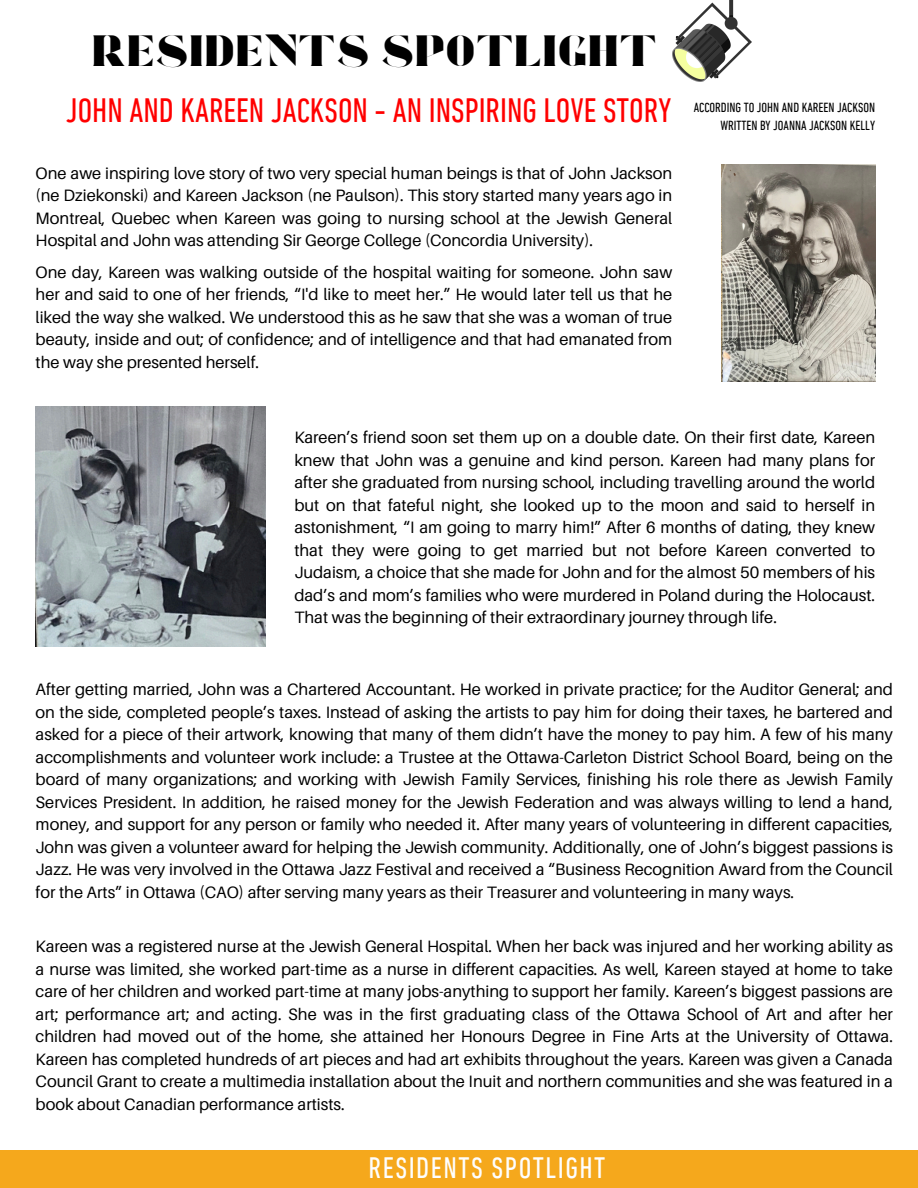
<style>
.page{position:relative;width:918px;height:1188px;background:#fff}
.page>*{position:absolute;margin:0;border:0;box-sizing:border-box;transform-origin:0 0}
.t1{font:43.8px "Foda Display";letter-spacing:.05em;color:#000}
.t2{font:condensed 34.5px "DIN Next LT Pro";color:#f00}
.t3{font:condensed 30.15px "DIN Next LT Pro";letter-spacing:.05em;color:#fefefe}
.t4{font:16.5px/22.5px "Aileron";color:#000;text-align:justify}
.t5{font:condensed 13.5px "DIN Next LT Pro";color:#000}
</style>
<div class="page">
<div style="left:0;top:1150px;width:918px;height:38px;background:#f5a81c"></div>
<img style="left:672px;top:0;width:79px;height:81px">
<img style="left:36px;top:406px;width:229px;height:241px">
<img style="left:721px;top:165px;width:154px;height:217px">
<h1 class="t1" style="left:92px;top:33px;width:565px">RESIDENTS SPOTLIGHT</h1>
<p class="t2" style="left:66px;top:96px;width:607px">JOHN AND KAREEN JACKSON - AN INSPIRING LOVE STORY</p>
<p class="t5" style="left:694px;top:102px;width:183px">ACCORDING TO JOHN AND KAREEN JACKSON</p>
<p class="t5" style="left:720px;top:120px;width:156px">WRITTEN BY JOANNA JACKSON KELLY</p>
<h4 class="t4" style="left:36px;top:161px;width:638px">One awe inspiring love story of two very special human beings is that of John Jackson (ne Dziekonski) and Kareen Jackson (ne Paulson). This story started many years ago in Montreal, Quebec when Kareen was going to nursing school at the Jewish General Hospital and John was attending Sir George College (Concordia University).</h4>
<h4 class="t4" style="left:36px;top:260px;width:638px">One day, Kareen was walking outside of the hospital waiting for someone. John saw her and said to one of her friends, “I'd like to meet her.” He would later tell us that he liked the way she walked. We understood this as he saw that she was a woman of true beauty, inside and out; of confidence; and of intelligence and that had emanated from the way she presented herself.</h4>
<p class="t4" style="left:294px;top:426px;width:582px">Kareen’s friend soon set them up on a double date. On their first date, Kareen knew that John was a genuine and kind person. Kareen had many plans for after she graduated from nursing school, including travelling around the world but on that fateful night, she looked up to the moon and said to herself in astonishment, “I am going to marry him!” After 6 months of dating, they knew that they were going to get married but not before Kareen converted to Judaism, a choice that she made for John and for the almost 50 members of his dad’s and mom’s families who were murdered in Poland during the Holocaust.<br>That was the beginning of their extraordinary journey through life.</p>
<p class="t4" style="left:36px;top:678px;width:859px">After getting married, John was a Chartered Accountant. He worked in private practice; for the Auditor General; and on the side, completed people’s taxes. Instead of asking the artists to pay him for doing their taxes, he bartered and asked for a piece of their artwork, knowing that many of them didn’t have the money to pay him. A few of his many accomplishments and volunteer work include: a Trustee at the Ottawa-Carleton District School Board, being on the board of many organizations; and working with Jewish Family Services, finishing his role there as Jewish Family Services President. In addition, he raised money for the Jewish Federation and was always willing to lend a hand, money, and support for any person or family who needed it. After many years of volunteering in different capacities, John was given a volunteer award for helping the Jewish community. Additionally, one of John’s biggest passions is Jazz. He was very involved in the Ottawa Jazz Festival and received a “Business Recognition Award from the Council for the Arts” in Ottawa (CAO) after serving many years as their Treasurer and volunteering in many ways.</p>
<h4 class="t4" style="left:36px;top:935px;width:859px">Kareen was a registered nurse at the Jewish General Hospital. When her back was injured and her working ability as a nurse was limited, she worked part-time as a nurse in different capacities. As well, Kareen stayed at home to take care of her children and worked part-time at many jobs-anything to support her family. Kareen’s biggest passions are art; performance art; and acting. She was in the first graduating class of the Ottawa School of Art and after her children had moved out of the home, she attained her Honours Degree in Fine Arts at the University of Ottawa.<br>Kareen has completed hundreds of art pieces and had art exhibits throughout the years. Kareen was given a Canada Council Grant to create a multimedia installation about the Inuit and northern communities and she was featured in a book about Canadian performance artists.</h4>
<h2 class="t3" style="left:369px;top:1155px;width:238px">RESIDENTS SPOTLIGHT</h2>
</div>
